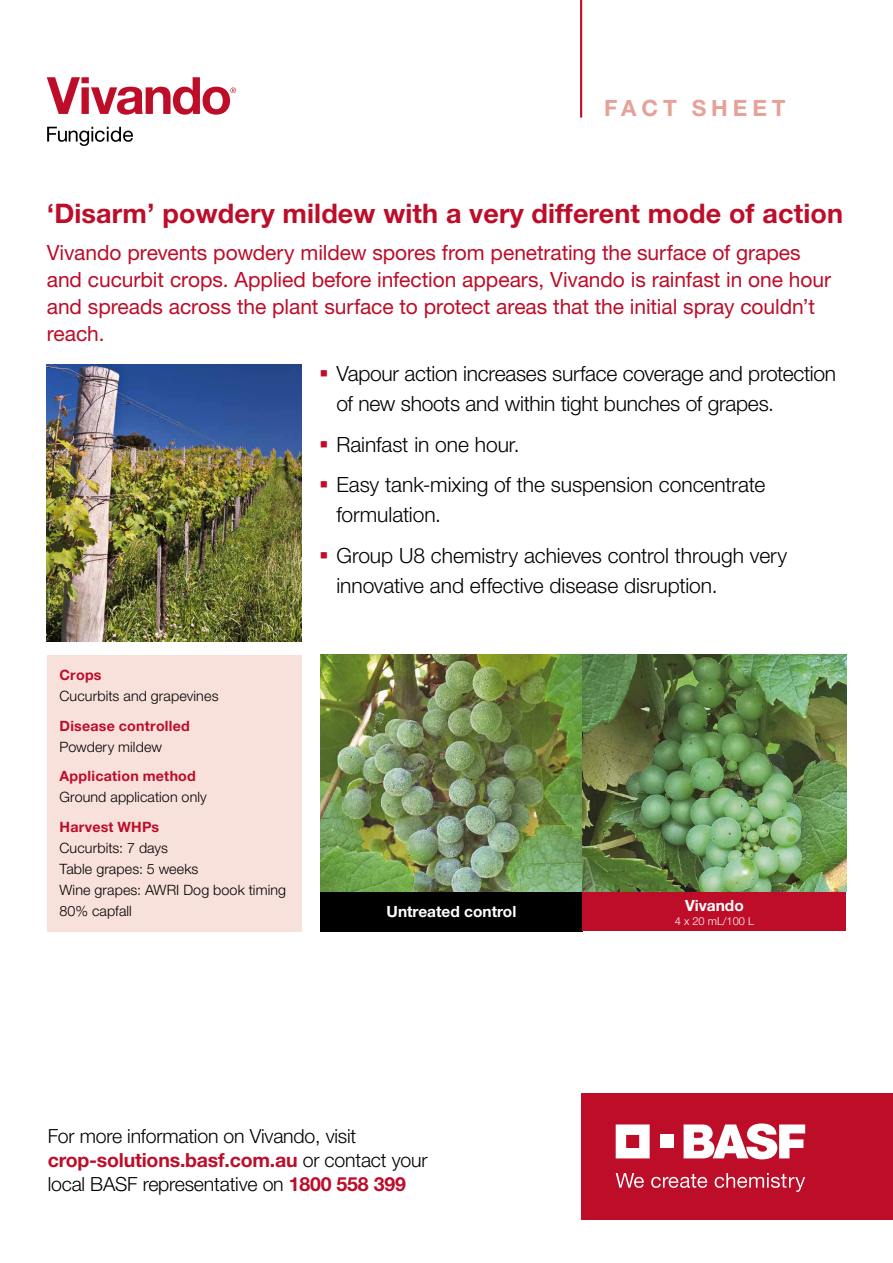
<style>
.page{position:relative;width:893px;height:1263px;background:#fff}
.page>*{position:absolute;margin:0;border:0;box-sizing:border-box;transform-origin:0 0}
.t1{font:700 27px "Helvetica Neue LT Std";letter-spacing:.005em;color:#bd0d29}
.t2{font:700 22.5px "Helvetica Neue LT Std";letter-spacing:.22em;color:#e6a198}
.t3{font:300 21px/30px "Helvetica Neue LT Std";letter-spacing:-.005em;color:#000}
.t4{font:21px/27px "Helvetica Neue LT Std";letter-spacing:-.005em;color:#bd0d29}
.t5{font:300 19.5px/24px "Helvetica Neue LT Std";letter-spacing:-.01em;color:#000}
.t6{font:700 15.45px "Helvetica Neue LT Std";color:#fff}
.t7{font:300 14.25px/21px "Helvetica Neue LT Std";letter-spacing:.01em;color:#000}
.t8{font:700 14.25px "Helvetica Neue LT Std";letter-spacing:.015em;color:#bd0d29}
.t9{font:300 11.1px "Helvetica Neue LT Std";color:#fff}
.s1{color:#bd0d29}
.s2{font-weight:700;color:#bd0d29}
</style>
<div class="page">
<div style="left:47px;top:655px;width:254px;height:276px;background:#f8e0db"></div>
<div style="left:320px;top:883px;width:263px;height:48px;background:#000"></div>
<div style="left:583px;top:882px;width:263px;height:49px;background:#bd0d29"></div>
<img style="left:320px;top:655px;width:526px;height:236px">
<img style="left:47px;top:365px;width:254px;height:276px">
<div style="left:582px;top:1093px;width:311px;height:126px;background:#bd0d29"></div>
<svg style="left:616px;top:1124px;width:34px;height:34px"></svg>
<div style="left:660px;top:1135px;width:13px;height:13px;background:#fff"></div>
<svg style="left:684px;top:1123px;width:121px;height:36px"></svg>
<svg style="left:616px;top:1173px;width:28px;height:15px"></svg>
<svg style="left:651px;top:1174px;width:56px;height:14px"></svg>
<svg style="left:715px;top:1173px;width:90px;height:19px"></svg>
<hr style="left:580px;top:0;width:2px;height:118px;background:#bd0d29">
<svg style="left:47px;top:127px;width:86px;height:19px"></svg>
<svg style="left:47px;top:77px;width:189px;height:38px"></svg>
<p class="t2" style="left:604px;top:94px;width:183px">FACT SHEET</p>
<p class="t1" style="left:47px;top:197px;width:798px">‘Disarm’ powdery mildew with a very different mode of action</p>
<p class="t4" style="left:47px;top:238px;width:786px">Vivando prevents powdery mildew spores from penetrating the surface of grapes and cucurbit crops. Applied before infection appears, Vivando is rainfast in one hour and spreads across the plant surface to protect areas that the initial spray couldn’t reach.</p>
<p class="t8" style="left:60px;top:666px;width:44px">Crops</p>
<p class="t7" style="left:60px;top:685px;width:160px">Cucurbits and grapevines</p>
<p class="t8" style="left:60px;top:717px;width:132px">Disease controlled</p>
<p class="t7" style="left:60px;top:736px;width:104px">Powdery mildew</p>
<p class="t8" style="left:60px;top:767px;width:138px">Application method</p>
<p class="t7" style="left:60px;top:786px;width:149px">Ground application only</p>
<p class="t8" style="left:60px;top:818px;width:101px">Harvest WHPs</p>
<p class="t7" style="left:60px;top:837px;width:228px">Cucurbits: 7 days<br>Table grapes: 5 weeks<br>Wine grapes: AWRI Dog book timing<br>80% capfall</p>
<p class="t3" style="left:336px;top:358px;width:501px;text-indent:-17px"><span class="s1">▪</span> Vapour action increases surface coverage and protection of new shoots and within tight bunches of grapes.</p>
<p class="t3" style="left:319px;top:429px;width:202px"><span class="s1">▪</span> Rainfast in one hour.</p>
<p class="t3" style="left:336px;top:469px;width:430px;text-indent:-17px"><span class="s1">▪</span> Easy tank-mixing of the suspension concentrate formulation.</p>
<p class="t3" style="left:336px;top:540px;width:452px;text-indent:-17px"><span class="s1">▪</span> Group U8 chemistry achieves control through very innovative and effective disease disruption.</p>
<p class="t6" style="left:387px;top:902px;width:131px">Untreated control</p>
<p class="t6" style="left:685px;top:896px;width:60px">Vivando</p>
<p class="t9" style="left:675px;top:914px;width:81px">4 x 20 mL/100 L</p>
<p class="t5" style="left:48px;top:1124px;width:381px">For more information on Vivando, visit <span class="s2">crop-solutions.basf.com.au</span> or contact your local BASF representative on <span class="s2">1800 558 399</span></p>
</div>
